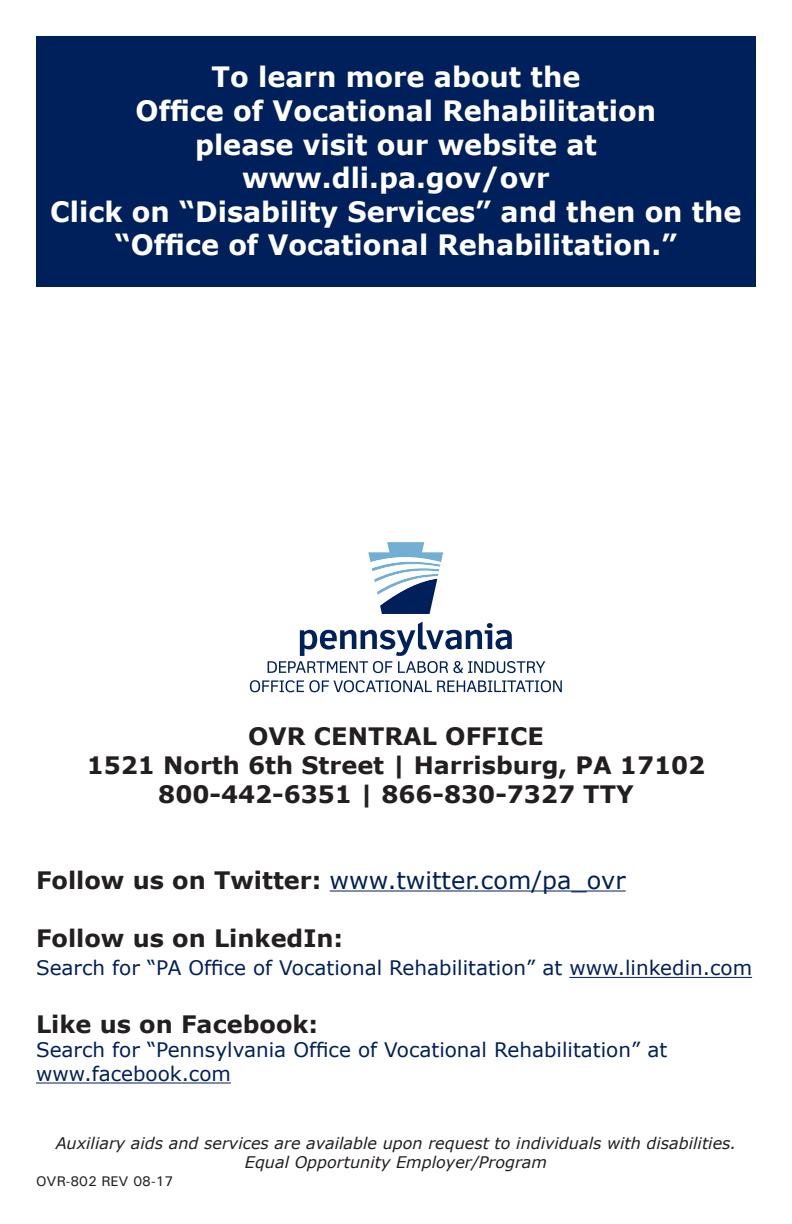
<style>
.page{position:relative;width:792px;height:1224px;background:#fff}
.page>*{position:absolute;margin:0;border:0;box-sizing:border-box;transform-origin:0 0}
.t1{font:700 28px/33.6px "Verdana";color:#fff;text-align:center}
.t2{font:700 24px "Verdana";color:#231f20}
.t3{font:24px "Verdana";color:#00205b}
.t4{font:20px/24px "Verdana";color:#00205b}
.t5{font:italic 16px "Verdana";color:#231f20}
.t6{font:14px "Univers ATT";color:#231f20}
.s1{font-weight:700;color:#231f20}
</style>
<div class="page">
<div style="left:36px;top:36px;width:720px;height:251px;background:#00205b"></div>
<hr style="left:330px;top:891px;width:296px;height:1px;background:#00205b">
<hr style="left:569px;top:977px;width:183px;height:1px;background:#00205b">
<hr style="left:36px;top:1083px;width:195px;height:1px;background:#00205b">
<svg style="left:268px;top:622px;width:277px;height:51px"></svg>
<svg style="left:368px;top:542px;width:75px;height:72px"></svg>
<svg style="left:250px;top:680px;width:312px;height:12px"></svg>
<p class="t1" style="left:50px;top:60px;width:693px">To learn more about the<br>Office of Vocational Rehabilitation<br>please visit our website at www.dli.pa.gov/ovr<br>Click on “Disability Services” and then on the “Office of Vocational Rehabilitation.”</p>
<p class="t2" style="left:248px;top:721px;width:297px">OVR CENTRAL OFFICE</p>
<p class="t2" style="left:87px;top:750px;width:620px">1521 North 6th Street | Harrisburg, PA 17102</p>
<p class="t2" style="left:158px;top:779px;width:477px">800-442-6351 | 866-830-7327 TTY</p>
<p class="t3" style="left:36px;top:865px;width:591px"><span class="s1">Follow us on Twitter:</span> www.twitter.com/pa_ovr</p>
<p class="t2" style="left:36px;top:923px;width:309px">Follow us on LinkedIn:</p>
<p class="t4" style="left:36px;top:955px;width:718px">Search for “PA Office of Vocational Rehabilitation” at www.linkedin.com</p>
<p class="t2" style="left:36px;top:1009px;width:284px">Like us on Facebook:</p>
<p class="t4" style="left:36px;top:1037px;width:633px">Search for “Pennsylvania Office of Vocational Rehabilitation” at www.facebook.com</p>
<p class="t5" style="left:56px;top:1133px;width:682px">Auxiliary aids and services are available upon request to individuals with disabilities.</p>
<p class="t5" style="left:245px;top:1152px;width:304px">Equal Opportunity Employer/Program</p>
<p class="t6" style="left:36px;top:1173px;width:139px">OVR-802 REV 08-17</p>
</div>
